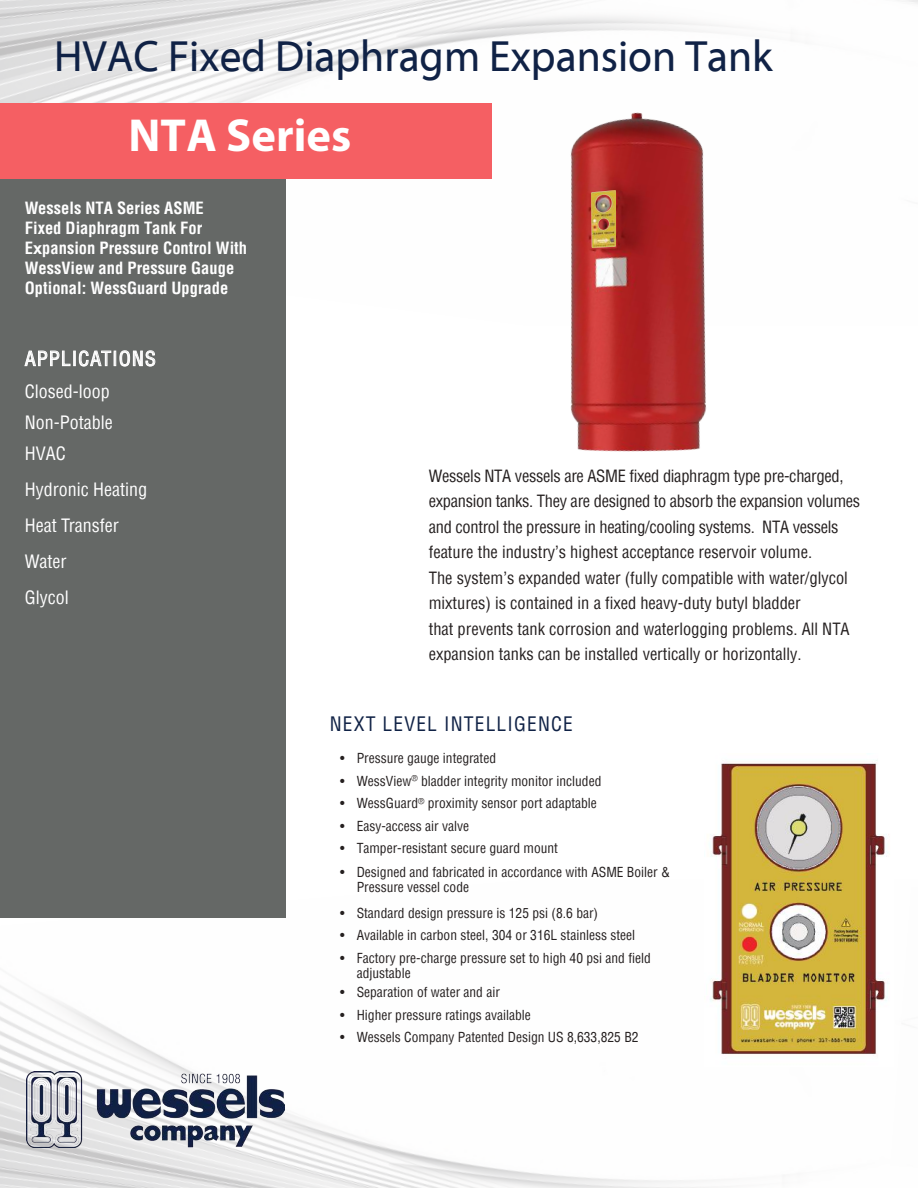
<style>
.page{position:relative;width:918px;height:1188px;background:#fff}
.page>*{position:absolute;margin:0;border:0;box-sizing:border-box;transform-origin:0 0}
.t1{font:700 46.5px "Myriad Pro";color:#fff}
.t2{font:44.1px "Myriad Web Pro";color:#102246;scale:.95 1}
.t3{font:condensed 19.5px "Helvetica";letter-spacing:.06em;color:#102246}
.t4{font:condensed 19.5px "Helvetica";letter-spacing:.06em;color:#fff}
.t5{font:condensed 18px/36px "Helvetica";color:#fff}
.t6{font:condensed 16.5px/25.5px "Helvetica";color:#241f1f}
.t7{font:700 condensed 16.5px/20.1px "Helvetica";color:#fff}
.t8{font:condensed 13.5px/15.3px "Helvetica";color:#241f1f}
.s1{font-family:"Arial";font-stretch:normal}
</style>
<div class="page">
<img style="left:0;top:880px;width:709px;height:308px">
<img style="left:0;top:0;width:918px;height:326px">
<div style="left:0;top:165px;width:285px;height:753px;background:#656866"></div>
<div style="left:0;top:104px;width:492px;height:75px;background:#f55f63"></div>
<svg style="left:24px;top:350px;width:47px;height:17px"></svg>
<div style="left:73px;top:351px;width:3px;height:15px;border:1px solid #fff"></div>
<svg style="left:79px;top:350px;width:77px;height:17px"></svg>
<img style="left:704px;top:760px;width:185px;height:306px">
<img style="left:392px;top:0;width:486px;height:452px">
<img style="left:592px;top:191px;width:23px;height:56px">
<img style="left:27px;top:1072px;width:257px;height:75px">
<h2 class="t2" style="left:54px;top:33px;width:758px">HVAC Fixed Diaphragm Expansion Tank</h2>
<h1 class="t1" style="left:129px;top:105px;width:224px">NTA Series</h1>
<p class="t7" style="left:25px;top:198px;width:224px">Wessels NTA Series ASME<br>Fixed Diaphragm Tank For<br>E<span class="s1">x</span>pansion Pressure Control With<br>WessView and Pressure Gauge<br>Optional: WessGuard Upgrade</p>
<h3 class="t4" style="left:25px;top:346px;width:132px">APPLICATIONS</h3>
<h3 class="t5" style="left:25px;top:375px;width:89px;line-height:31.3px">Closed-loop<br>Non-Potable<br>HVAC</h3>
<h3 class="t5" style="left:25px;top:471px;width:124px">Hydronic Heating<br>Heat Transfer<br>Water<br>Glycol</h3>
<p class="t6" style="left:429px;top:463px;width:433px">Wessels NTA vessels are ASME fixed diaphragm type pre-charged, expansion tanks. They are designed to absorb the expansion volumes and control the pressure in heating/cooling systems. NTA vessels feature the industry’s highest acceptance reservoir volume.<br>The system’s expanded water (fully compatible with water/glycol mixtures) is contained in a fixed heavy-duty butyl bladder<br>that prevents tank corrosion and waterlogging problems. All NTA expansion tanks can be installed vertically or horizontally.</p>
<h3 class="t3" style="left:330px;top:711px;width:245px">NEXT LEVEL INTELLIGENCE</h3>
<p class="t8" style="left:340px;top:750px;width:157px">• Pressure gauge integrated</p>
<p class="t8" style="left:340px;top:773px;width:263px">• WessView<sup>®</sup> bladder integrity monitor included</p>
<p class="t8" style="left:340px;top:795px;width:258px">• WessGuard<sup>®</sup> proximity sensor port adaptable</p>
<p class="t8" style="left:340px;top:818px;width:130px">• Easy-access air valve</p>
<p class="t8" style="left:340px;top:840px;width:219px">• Tamper-resistant secure guard mount</p>
<p class="t8" style="left:357px;top:864px;width:315px;text-indent:-16px">• Designed and fabricated in accordance with ASME Boiler &amp;<br>Pressure vessel code</p>
<p class="t8" style="left:340px;top:905px;width:259px">• Standard design pressure is 125 psi (8.6 bar)</p>
<p class="t8" style="left:340px;top:927px;width:296px">• Available in carbon steel, 304 or 316L stainless steel</p>
<p class="t8" style="left:340px;top:950px;width:312px">• Factory pre-charge pressure set to high 40 psi and field</p>
<p class="t8" style="left:340px;top:985px;width:161px">• Separation of water and air</p>
<p class="t8" style="left:340px;top:1030px;width:300px">• Wessels Company Patented Design US 8,633,825 B2</p>
<p class="t8" style="left:357px;top:965px;width:55px">adjustable</p>
<p class="t8" style="left:340px;top:1007px;width:192px">• Higher pressure ratings available</p>
</div>
